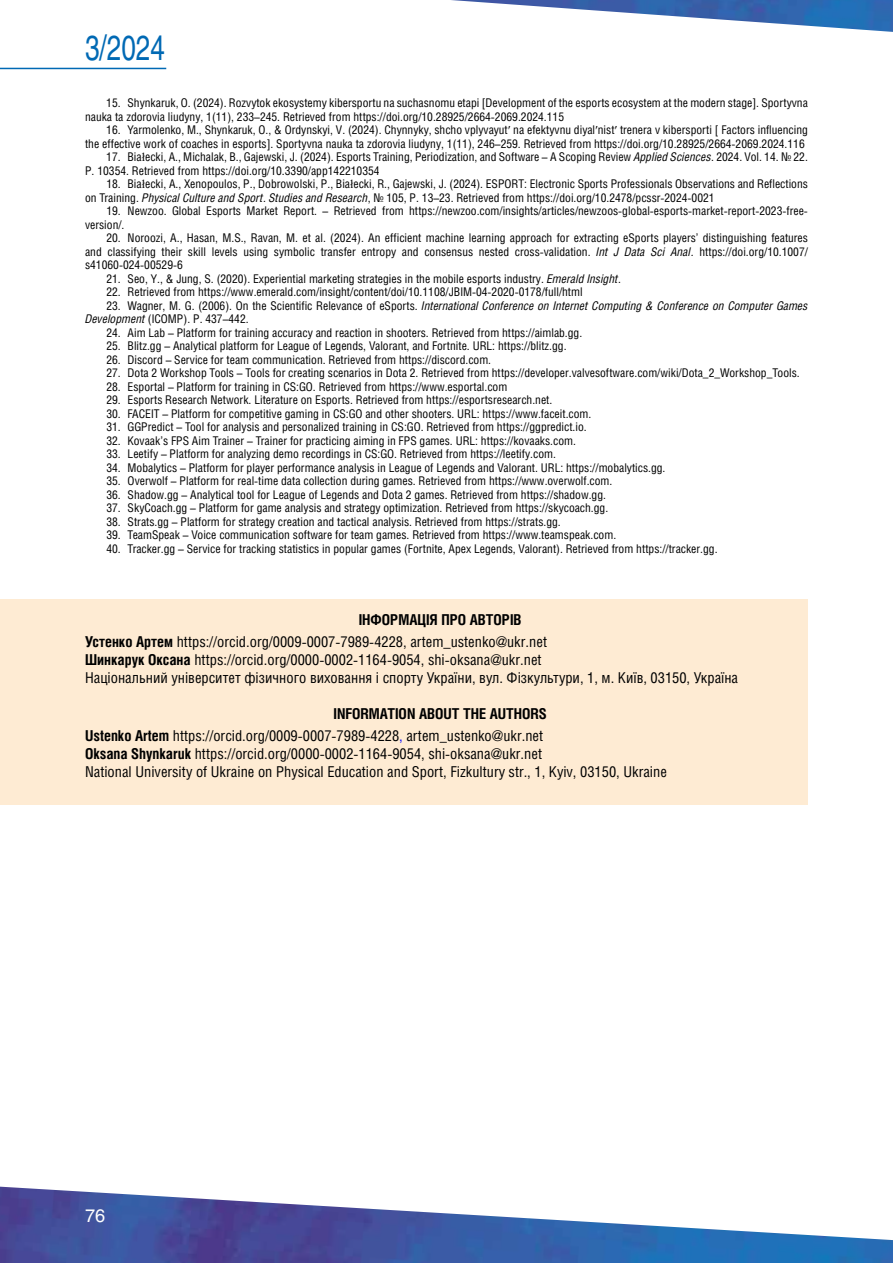
<style>
.page{position:relative;width:893px;height:1263px;background:#fff}
.page>*{position:absolute;margin:0;border:0;box-sizing:border-box;transform-origin:0 0}
.t1{font:34.5px "Helios C";color:#0069b4;scale:.75 1}
.t2{font:18px "Helios C";color:#fff}
.t3{font:15px/22.2px "Helios Cond C";color:#000}
.t4{font:12px/13.5px "Helios Cond C";color:#000}
.t5{font:italic 12px/13.5px "Helios Cond C";color:#000}
.s1{font-family:"Times New Roman"}
.s2{font-style:italic}
.s3{font-style:normal}
.s4{font-weight:700}
.s5{color:#00f}
</style>
<div class="page">
<img style="left:155px;top:0;width:738px;height:70px">
<img style="left:0;top:1186px;width:893px;height:77px">
<hr style="left:0;top:68px;width:166px;height:1px;background:#0069b4">
<div style="left:0;top:600px;width:808px;height:205px;background:#feebd3"></div>
<h1 class="t1" style="left:85px;top:27px;width:108px">3/2024</h1>
<p class="t4" style="left:85px;top:96px;width:724px;text-indent:21px">15. Shynkaruk, O. (2024). Rozvytok ekosystemy kibersportu na suchasnomu etapi [Development of the esports ecosystem at the modern stage]. Sportyvna nauka ta zdorovia liudyny, 1(11), 233–245. Retrieved from https://doi.org/10.28925/2664-2069.2024.115</p>
<p class="t4" style="left:85px;top:123px;width:724px;text-align:right">16. Yarmolenko, M., Shynkaruk, O., &amp; Ordynskyi, V. (2024). Chynnyky, shcho vplyvayut<span class="s1">ʹ</span> na efektyvnu diyal<span class="s1">ʹ</span>nist<span class="s1">ʹ</span> trenera v kibersporti [ Factors influencing<br>the effective work of coaches in esports]. Sportyvna nauka ta zdorovia liudyny, 1(11), 246–259. Retrieved from https://doi.org/10.28925/2664-2069.2024.116</p>
<p class="t4" style="left:85px;top:150px;width:724px;text-indent:21px">17. Bia<span class="s1">ł</span>ecki, A., Michalak, B., Gajewski, J. (2024). Esports Training, Periodization, and Software – A Scoping Review <span class="s2">Applied Sciences</span>. 2024. Vol. 14. № 22.<br>P. 10354. Retrieved from https://doi.org/10.3390/app142210354</p>
<p class="t4" style="left:85px;top:177px;width:724px;text-indent:21px">18. Bia<span class="s1">ł</span>ecki, A., Xenopoulos, P., Dobrowolski, P., Bia<span class="s1">ł</span>ecki, R., Gajewski, J. (2024). ESPORT: Electronic Sports Professionals Observations and Reflections on Training. <span class="s2">Physical Culture and Sport. Studies and Research</span>, № 105, P. 13–23. Retrieved from https://doi.org/10.2478/pcssr-2024-0021</p>
<p class="t4" style="left:85px;top:204px;width:724px;text-indent:21px">19. Newzoo. Global Esports Market Report. – Retrieved from https://newzoo.com/insights/articles/newzoos-global-esports-market-report-2023-free&shy;version/.</p>
<p class="t4" style="left:85px;top:231px;width:724px;text-align:justify;text-indent:21px">20. Noroozi, A., Hasan, M.S., Ravan, M. et al. (2024). An efficient machine learning approach for extracting eSports players’ distinguishing features and classifying their skill levels using symbolic transfer entropy and consensus nested cross-validation. <span class="s2">Int J Data Sci Anal.</span> https://doi.org/10.1007/ s41060-024-00529-6</p>
<p class="t4" style="left:106px;top:272px;width:516px">21. Seo, Y., &amp; Jung, S. (2020). Experiential marketing strategies in the mobile esports industry. <span class="s2">Emerald Insight</span>.</p>
<p class="t4" style="left:106px;top:285px;width:478px">22. Retrieved from https://www.emerald.com/insight/content/doi/10.1108/JBIM-04-2020-0178/full/html</p>
<p class="t5" style="left:85px;top:299px;width:724px;text-indent:21px"><span class="s3">23. Wagner, M. G. (2006). On the Scientific Relevance of eSports.</span> International Conference on Internet Computing &amp; Conference on Computer Games<br>Development <span class="s3">(ICOMP). Р. 437–442.</span></p>
<p class="t4" style="left:106px;top:326px;width:477px">24. Aim Lab – Platform for training accuracy and reaction in shooters. Retrieved from https://aimlab.gg.</p>
<p class="t4" style="left:106px;top:339px;width:462px">25. Blitz.gg – Analytical platform for League of Legends, Valorant, and Fortnite. URL: https://blitz.gg.</p>
<p class="t4" style="left:106px;top:353px;width:386px">26. Discord – Service for team communication. Retrieved from https://discord.com.</p>
<p class="t4" style="left:106px;top:366px;width:695px">27. Dota 2 Workshop Tools – Tools for creating scenarios in Dota 2. Retrieved from https://developer.valvesoftware.com/wiki/Dota_2_Workshop_Tools.</p>
<p class="t4" style="left:106px;top:380px;width:402px">28. Esportal – Platform for training in CS:GO. Retrieved from https://www.esportal.com</p>
<p class="t4" style="left:106px;top:393px;width:447px">29. Esports Research Network. Literature on Esports. Retrieved from https://esportsresearch.net.</p>
<p class="t4" style="left:106px;top:407px;width:486px">30. FACEIT – Platform for competitive gaming in CS:GO and other shooters. URL: https://www.faceit.com.</p>
<p class="t4" style="left:106px;top:420px;width:482px">31. GGPredict – Tool for analysis and personalized training in CS:GO. Retrieved from https://ggpredict.io.</p>
<p class="t4" style="left:106px;top:434px;width:471px">32. Kovaak’s FPS Aim Trainer – Trainer for practicing aiming in FPS games. URL: https://kovaaks.com.</p>
<p class="t4" style="left:106px;top:447px;width:451px">33. Leetify – Platform for analyzing demo recordings in CS:GO. Retrieved from https://leetify.com.</p>
<p class="t4" style="left:106px;top:461px;width:561px">34. Mobalytics – Platform for player performance analysis in League of Legends and Valorant. URL: https://mobalytics.gg.</p>
<p class="t4" style="left:106px;top:474px;width:507px">35. Overwolf – Platform for real-time data collection during games. Retrieved from https://www.overwolf.com.</p>
<p class="t4" style="left:106px;top:488px;width:501px">36. Shadow.gg – Analytical tool for League of Legends and Dota 2 games. Retrieved from https://shadow.gg.</p>
<p class="t4" style="left:106px;top:501px;width:503px">37. SkyCoach.gg – Platform for game analysis and strategy optimization. Retrieved from https://skycoach.gg.</p>
<p class="t4" style="left:106px;top:515px;width:456px">38. Strats.gg – Platform for strategy creation and tactical analysis. Retrieved from https://strats.gg.</p>
<p class="t4" style="left:106px;top:528px;width:511px">39. TeamSpeak – Voice communication software for team games. Retrieved from https://www.teamspeak.com.</p>
<p class="t4" style="left:106px;top:542px;width:613px">40. Tracker.gg – Service for tracking statistics in popular games (Fortnite, Apex Legends, Valorant). Retrieved from https://tracker.gg.</p>
<p class="t3" style="left:85px;top:608px;width:463px;text-indent:274px"><span class="s4">ІНФОРМАЦІЯ ПРО АВТОРІВ<br>Устенко Артем</span> https://orcid.org/0009-0007-7989-4228, artem_ustenko@ukr.net</p>
<p class="t3" style="left:85px;top:650px;width:655px;line-height:18px"><span class="s4">Шинкарук Оксана</span> https://orcid.org/0000-0002-1164-9054, shi-oksana@ukr.net<br>Національний університет фізичного виховання і спорту України, вул. Фізкультури, 1, м. Київ, 03150, Україна</p>
<p class="t3" style="left:85px;top:702px;width:463px;text-align:right"><span class="s4">INFORMATION ABOUT THE AUTHORS<br>Ustenko Artem</span> https://orcid.org/0009-0007-7989-4228<span class="s5">,</span> artem_ustenko@ukr.net</p>
<p class="t3" style="left:85px;top:744px;width:583px;line-height:18px"><span class="s4">Oksana Shynkaruk</span> https://orcid.org/0000-0002-1164-9054, shi-oksana@ukr.net<br>National University of Ukraine on Physical Education and Sport, Fizkultury str., 1, Kyiv, 03150, Ukraine</p>
<h2 class="t2" style="left:85px;top:1204px;width:22px">76</h2>
</div>
